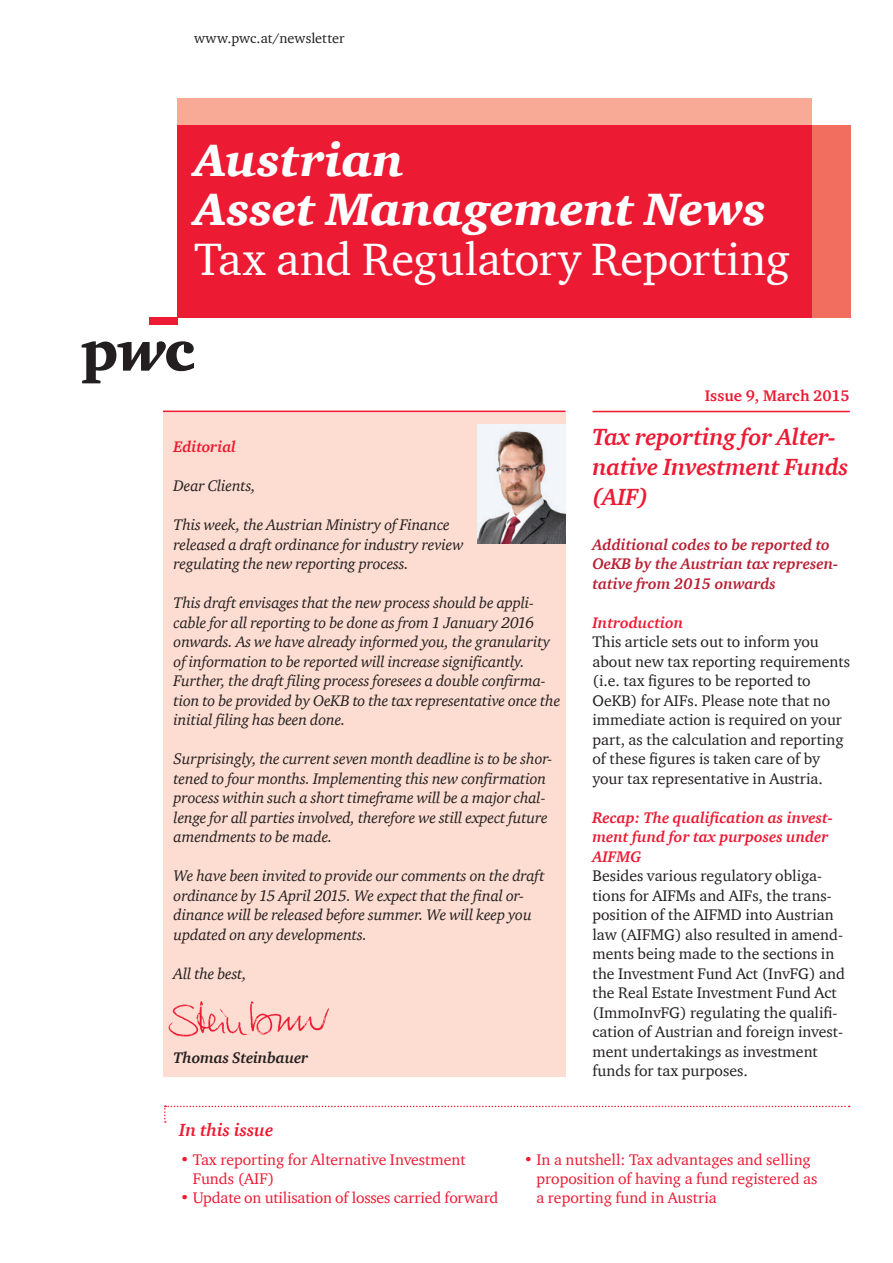
<style>
.page{position:relative;width:893px;height:1263px;background:#fff}
.page>*{position:absolute;margin:0;border:0;box-sizing:border-box;transform-origin:0 0}
.t1{font:italic 900 46.5px/49.5px "ITC Charter Com";color:#fff}
.t2{font:46.5px "ITC Charter Com";letter-spacing:-.015em;color:#fff}
.t3{font:italic 700 24px/30px "ITC Charter Com";letter-spacing:-.01em;color:#ed1a33}
.t4{font:italic 700 18px "ITC Charter Com";color:#ed1a33}
.t5{font:italic 15.75px/19.5px "ITC Charter Com";letter-spacing:-.01em;color:#231f20}
.t6{font:15.75px/19.5px "ITC Charter Com";color:#231f20}
.t7{font:15.75px/18.9px "ITC Charter Com";color:#ed1a33}
.t8{font:italic 700 15.75px/19.5px "ITC Charter Com";color:#ed1a33}
.t9{font:italic 700 15.75px/19.5px "ITC Charter Com";color:#b91f33}
.t10{font:700 15.75px "ITC Charter Com";color:#ed1a33}
.t11{font:italic 700 15.75px "ITC Charter Com";letter-spacing:-.01em;color:#231f20}
.t12{font:14.25px "ITC Charter Com";color:#231f20}
</style>
<div class="page">
<div style="left:163px;top:412px;width:403px;height:664px;background:#fdddd1"></div>
<div style="left:150px;top:318px;width:28px;height:7px;background:#ed1a33"></div>
<svg style="left:82px;top:341px;width:112px;height:42px"></svg>
<div style="left:178px;top:99px;width:634px;height:219px;background:#f8aa97"></div>
<div style="left:178px;top:125px;width:672px;height:193px;background:#f26f60"></div>
<div style="left:178px;top:125px;width:634px;height:193px;background:#ed1a33"></div>
<hr style="left:592px;top:411px;width:258px;height:1px;background:#ed1a33">
<svg style="left:164px;top:1105px;width:686px;height:18px"></svg>
<img style="left:168px;top:1001px;width:162px;height:35px">
<hr style="left:163px;top:411px;width:403px;height:1px;background:#ed1a33">
<img style="left:478px;top:424px;width:88px;height:119px">
<p class="t12" style="left:194px;top:29px;width:152px">www.pwc.at/newsletter</p>
<h1 class="t1" style="left:194px;top:134px;width:574px">Austrian<br>Asset Management News</h1>
<h1 class="t2" style="left:194px;top:230px;width:597px">Tax and Regulatory Reporting</h1>
<p class="t8" style="left:174px;top:437px;width:64px">Editorial</p>
<p class="t5" style="left:174px;top:476px;width:84px">Dear Clients,</p>
<p class="t5" style="left:174px;top:515px;width:292px">This week, the Austrian Ministry of Finance released a draft ordinance for industry review regulating the new reporting process.</p>
<p class="t5" style="left:174px;top:593px;width:388px">This draft envisages that the new process should be appli&shy;cable for all reporting to be done as from 1 January 2016 onwards. As we have already informed you, the granularity of information to be reported will increase significantly.<br>Further, the draft filing process foresees a double confirma&shy;tion to be provided by OeKB to the tax representative once the initial filing has been done.</p>
<p class="t5" style="left:174px;top:749px;width:380px">Surprisingly, the current seven month deadline is to be shor&shy;tened to four months. Implementing this new confirmation process within such a short timeframe will be a major chal&shy;lenge for all parties involved, therefore we still expect future amendments to be made.</p>
<p class="t5" style="left:174px;top:866px;width:373px">We have been invited to provide our comments on the draft ordinance by 15 April 2015. We expect that the final or&shy;dinance will be released before summer. We will keep you updated on any developments.</p>
<p class="t5" style="left:174px;top:963px;width:75px">All the best,</p>
<p class="t11" style="left:174px;top:1047px;width:136px">Thomas Steinbauer</p>
<p class="t4" style="left:179px;top:1119px;width:96px">In this issue</p>
<p class="t10" style="left:705px;top:386px;width:147px">Issue 9, March 2015</p>
<h2 class="t3" style="left:592px;top:422px;width:258px">Tax reporting for Alter&shy;native Investment Funds (AIF)</h2>
<p class="t9" style="left:592px;top:534px;width:247px">Additional codes to be reported to<br>OeKB by the Austrian tax represen&shy;tative from 2015 onwards</p>
<p class="t8" style="left:592px;top:612px;width:92px">Introduction</p>
<p class="t6" style="left:592px;top:632px;width:259px">This article sets out to inform you about new tax reporting requirements (i.e. tax figures to be reported to OeKB) for AIFs. Please note that no immediate action is required on your part, as the calculation and reporting of these figures is taken care of by your tax representative in Austria.</p>
<p class="t8" style="left:592px;top:807px;width:242px">Recap: The qualification as invest&shy;ment fund for tax purposes under<br>AIFMG</p>
<p class="t6" style="left:592px;top:866px;width:254px">Besides various regulatory obliga&shy;tions for AIFMs and AIFs, the trans&shy;position of the AIFMD into Austrian law (AIFMG) also resulted in amend&shy;ments being made to the sections in the Investment Fund Act (InvFG) and the Real Estate Investment Fund Act (ImmoInvFG) regulating the qualifi&shy;cation of Austrian and foreign invest&shy;ment undertakings as investment funds for tax purposes.</p>
<p class="t7" style="left:193px;top:1150px;width:274px;text-indent:-13px">• Tax reporting for Alternative Investment<br>Funds (AIF)</p>
<p class="t7" style="left:180px;top:1188px;width:320px">• Update on utilisation of losses carried forward</p>
<p class="t7" style="left:536px;top:1150px;width:282px;text-indent:-13px">• In a nutshell: Tax advantages and selling proposition of having a fund registered as a reporting fund in Austria</p>
</div>
